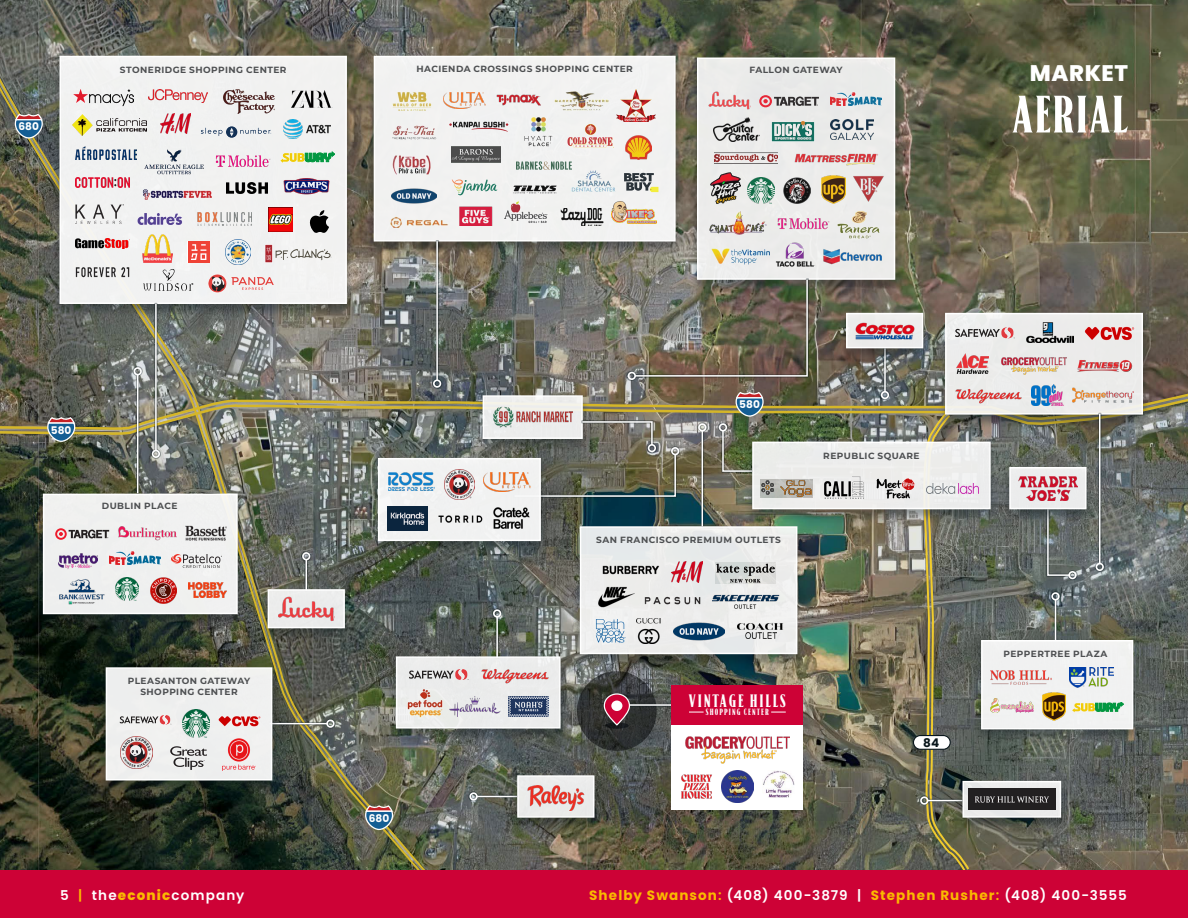
<style>
.page{position:relative;width:1188px;height:918px;background:#fff}
.page>*{position:absolute;margin:0;border:0;box-sizing:border-box;transform-origin:0 0}
.t1{font:52.5px "Whiskey Jill Demo";letter-spacing:.035em;color:#fff}
.t2{font:800 22.5px "Poppins";letter-spacing:.025em;color:#fff}
.t3{font:18px "Whiskey Jill Demo";letter-spacing:.1em;color:#fff}
.t4{font:600 13.5px "Poppins";letter-spacing:.08em;color:#fff}
.t5{font:700 12px "Poppins";color:#0a171c}
.t6{font:700 10.5px "Poppins";color:#fff}
.t7{font:700 9px/10.5px "Montserrat";letter-spacing:.05em;color:#4d4f51;text-align:center}
.t8{font:9px "Whiskey Jill Demo";letter-spacing:.12em;color:#fff}
.s1{color:#faba00}
.s2{font-weight:800;color:#faba00}
.s3{font-weight:700;color:#faba00}
</style>
<div class="page">
<img style="left:0;top:0;width:1188px;height:870px">
<div style="left:268px;top:718px;width:68px;height:11px;background:#0a171c;opacity:.4"></div>
<hr style="left:270px;top:723px;width:57px;height:1px;background:#fff">
<div style="left:326px;top:720px;width:9px;height:8px;border:2px solid #fff;border-radius:50%"></div>
<div style="left:132px;top:366px;width:11px;height:128px;background:#0a171c;opacity:.4"></div>
<hr style="left:137px;top:375px;width:1px;height:118px;background:#fff">
<div style="left:134px;top:367px;width:8px;height:8px;border:2px solid #fff;border-radius:50%"></div>
<div style="left:98px;top:666px;width:182px;height:129px;background:#0a171c;opacity:.4"></div>
<svg style="left:105px;top:667px;width:168px;height:114px"></svg>
<img style="left:171px;top:746px;width:35px;height:24px">
<img style="left:222px;top:739px;width:34px;height:31px">
<div style="left:301px;top:551px;width:11px;height:41px;background:#0a171c;opacity:.4"></div>
<hr style="left:306px;top:560px;width:1px;height:31px;background:#fff">
<div style="left:302px;top:552px;width:8px;height:8px;border:2px solid #fff;border-radius:50%"></div>
<div style="left:260px;top:588px;width:93px;height:55px;background:#0a171c;opacity:.4"></div>
<svg style="left:267px;top:588px;width:79px;height:41px"></svg>
<img style="left:278px;top:596px;width:56px;height:26px">
<div style="left:52px;top:55px;width:303px;height:263px;background:#0a171c;opacity:.4"></div>
<div style="left:59px;top:55px;width:289px;height:250px;background:#f1f2f1"></div>
<img style="left:284px;top:120px;width:47px;height:18px">
<img style="left:208px;top:273px;width:67px;height:20px">
<img style="left:160px;top:114px;width:30px;height:20px">
<img style="left:223px;top:90px;width:52px;height:24px">
<div style="left:72px;top:111px;width:74px;height:28px;background:#f1f1f1"></div>
<img style="left:72px;top:115px;width:74px;height:20px">
<img style="left:74px;top:86px;width:60px;height:22px">
<svg style="left:310px;top:210px;width:19px;height:23px"></svg>
<img style="left:260px;top:242px;width:77px;height:23px">
<img style="left:149px;top:90px;width:58px;height:13px">
<img style="left:75px;top:205px;width:49px;height:19px">
<img style="left:144px;top:144px;width:60px;height:34px">
<img style="left:75px;top:147px;width:61px;height:12px">
<svg style="left:138px;top:224px;width:44px;height:1px"></svg>
<img style="left:138px;top:213px;width:44px;height:11px">
<svg style="left:201px;top:126px;width:70px;height:12px"></svg>
<img style="left:143px;top:185px;width:69px;height:16px">
<img style="left:75px;top:177px;width:55px;height:10px">
<img style="left:197px;top:210px;width:55px;height:18px">
<img style="left:75px;top:238px;width:55px;height:10px">
<img style="left:143px;top:268px;width:51px;height:24px">
<img style="left:268px;top:208px;width:24px;height:23px">
<img style="left:75px;top:265px;width:55px;height:14px">
<img style="left:216px;top:154px;width:54px;height:14px">
<div style="left:280px;top:152px;width:55px;height:13px;background:#f1f1f1"></div>
<svg style="left:280px;top:152px;width:55px;height:11px"></svg>
<img style="left:143px;top:234px;width:29px;height:29px">
<div style="left:284px;top:172px;width:46px;height:28px;background:#f1f1f0"></div>
<img style="left:284px;top:178px;width:46px;height:17px">
<img style="left:227px;top:183px;width:41px;height:11px">
<div style="left:188px;top:241px;width:22px;height:22px;background:#ef4236"></div>
<svg style="left:191px;top:244px;width:15px;height:16px"></svg>
<img style="left:225px;top:240px;width:25px;height:24px">
<img style="left:292px;top:91px;width:40px;height:17px">
<div style="left:35px;top:493px;width:211px;height:136px;background:#0a171c;opacity:.4"></div>
<svg style="left:42px;top:493px;width:196px;height:122px"></svg>
<img style="left:188px;top:583px;width:39px;height:15px">
<img style="left:58px;top:548px;width:39px;height:26px">
<img style="left:171px;top:554px;width:51px;height:13px">
<img style="left:119px;top:525px;width:58px;height:15px">
<img style="left:151px;top:578px;width:26px;height:26px">
<img style="left:186px;top:524px;width:41px;height:19px">
<div style="left:151px;top:303px;width:10px;height:156px;background:#0a171c;opacity:.4"></div>
<hr style="left:155px;top:304px;width:2px;height:147px;background:#fff">
<div style="left:152px;top:450px;width:8px;height:8px;border:2px solid #fff;border-radius:50%"></div>
<div style="left:937px;top:312px;width:214px;height:117px;background:#0a171c;opacity:.4"></div>
<svg style="left:47px;top:416px;width:29px;height:27px"></svg>
<svg style="left:14px;top:113px;width:30px;height:26px"></svg>
<div style="left:0;top:870px;width:1188px;height:48px;background:#cd0236"></div>
<svg style="left:932px;top:0;width:256px;height:269px;background:#5e5d44"></svg>
<img style="left:364px;top:58px;width:780px;height:812px">
<div style="left:913px;top:736px;width:37px;height:13px;background:#fff;border-radius:7px"></div>
<div style="left:913px;top:735px;width:38px;height:15px;border:1px solid #0a171c;border-radius:7px"></div>
<p class="t6" style="left:19px;top:120px;width:22px">680</p>
<p class="t7" style="left:120px;top:64px;width:168px">STONERIDGE SHOPPING CENTER</p>
<p class="t7" style="left:416px;top:63px;width:218px">HACIENDA CROSSINGS SHOPPING CENTER</p>
<p class="t7" style="left:750px;top:64px;width:95px">FALLON GATEWAY</p>
<p class="t2" style="left:1030px;top:60px;width:100px">MARKET</p>
<p class="t1" style="left:1012px;top:84px;width:117px">AERIAL</p>
<p class="t6" style="left:51px;top:424px;width:22px">580</p>
<p class="t7" style="left:102px;top:501px;width:77px">DUBLIN PLACE</p>
<p class="t7" style="left:128px;top:675px;width:124px">PLEASANTON GATEWAY<br>SHOPPING CENTER</p>
<p class="t6" style="left:369px;top:812px;width:22px">680</p>
<p class="t6" style="left:739px;top:399px;width:22px">580</p>
<p class="t7" style="left:596px;top:534px;width:186px">SAN FRANCISCO PREMIUM OUTLETS</p>
<p class="t7" style="left:823px;top:450px;width:98px">REPUBLIC SQUARE</p>
<p class="t3" style="left:689px;top:690px;width:98px">VINTAGE HILLS</p>
<p class="t8" style="left:706px;top:707px;width:28px">SHOPPING</p>
<p class="t8" style="left:744px;top:707px;width:10px">CENTE</p>
<p class="t8" style="left:765px;top:707px;width:5px">R</p>
<p class="t5" style="left:923px;top:736px;width:18px">84</p>
<p class="t7" style="left:1003px;top:648px;width:106px">PEPPERTREE PLAZA</p>
<p class="t4" style="left:60px;top:887px;width:186px">5 <span class="s1">|</span> the<span class="s2">econic</span>company</p>
<p class="t4" style="left:589px;top:887px;width:539px"><span class="s3">Shelby Swanson</span><span class="s1">:</span> (408) 400-3879 | <span class="s3">Stephen Rusher</span><span class="s1">:</span> (408) 400-3555</p>
</div>
